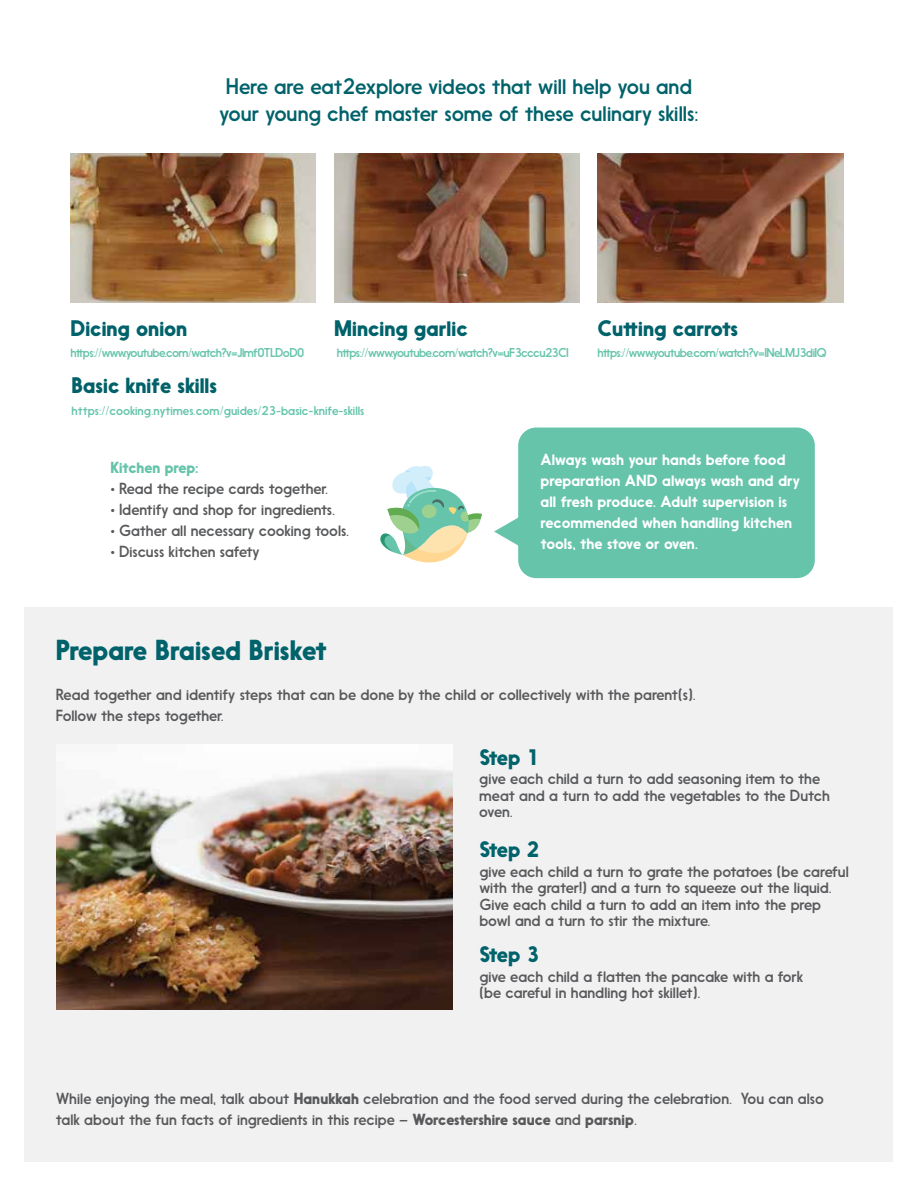
<style>
.page{position:relative;width:918px;height:1188px;background:#fff}
.page>*{position:absolute;margin:0;border:0;box-sizing:border-box;transform-origin:0 0}
.t1{font:700 27px "Nanami Pro";letter-spacing:-.005em;color:#00626a}
.t2{font:21px/27px "Nanami Pro";color:#00626a;text-align:center}
.t3{font:700 21px "Nanami Pro";letter-spacing:-.005em;color:#00626a}
.t4{font:700 21px "Nanami Pro";color:#006169}
.t5{font:15px/16.5px "Nanami Pro";color:#58595b}
.t6{font:500 15px/21px "Nanami Pro";color:#fff}
.t7{font:700 15px "Nanami Pro";letter-spacing:-.005em;color:#65c4aa}
.t8{font:12px "Nanami Pro";letter-spacing:-.05em;color:#65c4aa}
.t9{font:12px "Nanami Pro";color:#63c4aa}
.s1{font-weight:700}
</style>
<div class="page">
<svg style="left:380px;top:466px;width:102px;height:97px"></svg>
<div style="left:518px;top:428px;width:297px;height:150px;background:#65c4aa;border-radius:18px"></div>
<svg style="left:494px;top:515px;width:25px;height:33px"></svg>
<div style="left:25px;top:608px;width:868px;height:554px;background:#f1f1f2"></div>
<img style="left:70px;top:154px;width:246px;height:148px">
<img style="left:334px;top:154px;width:245px;height:148px">
<img style="left:598px;top:154px;width:245px;height:148px">
<img style="left:57px;top:745px;width:396px;height:265px">
<h2 class="t2" style="left:219px;top:73px;width:481px">Here are eat2explore videos that will help you and your young chef master some of these culinary skills:</h2>
<h2 class="t3" style="left:70px;top:315px;width:118px">Dicing onion</h2>
<h2 class="t3" style="left:334px;top:315px;width:135px">Mincing garlic</h2>
<h2 class="t3" style="left:598px;top:315px;width:142px">Cutting carrots</h2>
<p class="t8" style="left:70px;top:345px;width:236px">https://www.youtube.com/watch?v=Jlmf0TLDoD0</p>
<p class="t8" style="left:337px;top:345px;width:234px">https://www.youtube.com/watch?v=uF3cccu23CI</p>
<p class="t8" style="left:598px;top:345px;width:231px">https://www.youtube.com/watch?v=INeLMJ3diIQ</p>
<h2 class="t4" style="left:72px;top:372px;width:147px">Basic knife skills</h2>
<p class="t9" style="left:72px;top:403px;width:294px">https://cooking.nytimes.com/guides/23-basic-knife-skills</p>
<p class="t7" style="left:111px;top:458px;width:90px">Kitchen prep:</p>
<p class="t5" style="left:111px;top:480px;width:219px">• Read the recipe cards together.</p>
<p class="t5" style="left:111px;top:501px;width:226px">• Identify and shop for ingredients.</p>
<p class="t5" style="left:111px;top:522px;width:240px">• Gather all necessary cooking tools.</p>
<p class="t5" style="left:111px;top:543px;width:151px">• Discuss kitchen safety</p>
<p class="t6" style="left:541px;top:449px;width:261px">Always wash your hands before food preparation AND always wash and dry all fresh produce. Adult supervision is recommended when handling kitchen tools, the stove or oven.</p>
<h1 class="t1" style="left:56px;top:633px;width:273px">Prepare Braised Brisket</h1>
<p class="t5" style="left:56px;top:684px;width:641px;line-height:21px">Read together and identify steps that can be done by the child or collectively with the parent(s).<br>Follow the steps together.</p>
<h2 class="t3" style="left:479px;top:744px;width:61px">Step 1</h2>
<p class="t5" style="left:479px;top:770px;width:352px">give each child a turn to add seasoning item to the meat and a turn to add the vegetables to the Dutch oven.</p>
<h2 class="t3" style="left:479px;top:836px;width:61px">Step 2</h2>
<p class="t5" style="left:479px;top:863px;width:371px">give each child a turn to grate the potatoes (be careful with the grater!) and a turn to squeeze out the liquid.<br>Give each child a turn to add an item into the prep bowl and a turn to stir the mixture.</p>
<h2 class="t3" style="left:479px;top:941px;width:61px">Step 3</h2>
<p class="t5" style="left:479px;top:968px;width:325px">give each child a flatten the pancake with a fork (be careful in handling hot skillet).</p>
<p class="t5" style="left:56px;top:1088px;width:770px;line-height:21px">While enjoying the meal, talk about <span class="s1">Hanukkah</span> celebration and the food served during the celebration. You can also talk about the fun facts of ingredients in this recipe – <span class="s1">Worcestershire sauce</span> and <span class="s1">parsnip</span>.</p>
</div>
